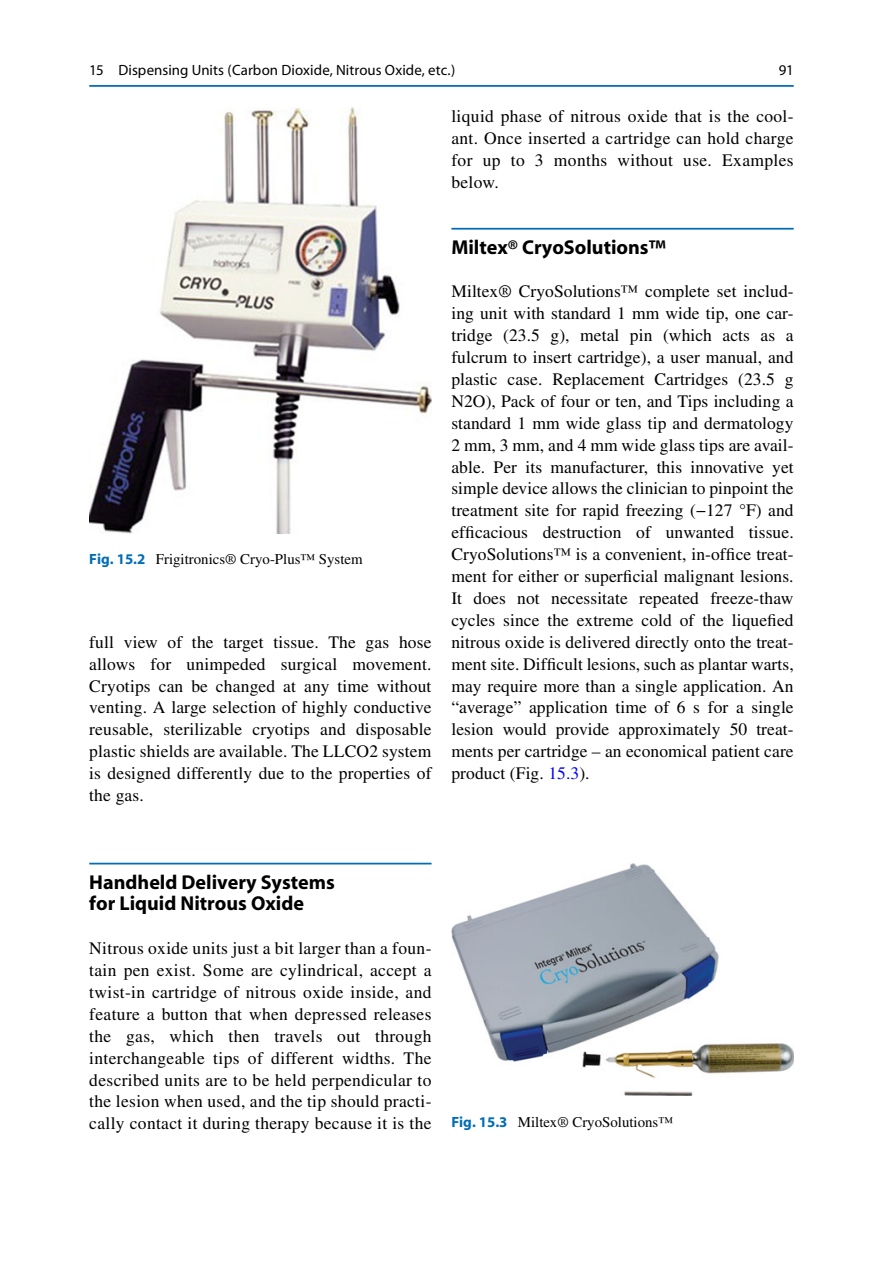
<style>
.page{position:relative;width:883px;height:1261px;background:#fff}
.page>*{position:absolute;margin:0;border:0;box-sizing:border-box;transform-origin:0 0}
.t1{font:700 20.12px/21.9px "Hgtbrb Myriad";color:#000}
.t2{font:17.5px/21.9px "Llgkyq Times";letter-spacing:.01em;color:#000;text-align:justify}
.t3{font:14.88px "Llgkyq Times";color:#000}
.t4{font:14.88px "Pgqvnd Myriad";letter-spacing:.005em;color:#000}
.s1{font-family:"Hgtbrb Myriad";font-weight:700;color:#006db6}
.s2{color:#0000fa}
</style>
<div class="page">
<hr style="left:89px;top:862px;width:343px;height:2px;background:#006db6">
<hr style="left:451px;top:228px;width:343px;height:1px;background:#006db6">
<img style="left:89px;top:107px;width:343px;height:426px">
<img style="left:451px;top:863px;width:343px;height:232px">
<hr style="left:89px;top:85px;width:705px;height:2px;background:#006db6">
<p class="t4" style="left:89px;top:64px;width:368px">15 Dispensing Units (Carbon Dioxide, Nitrous Oxide, etc.)</p>
<p class="t4" style="left:779px;top:64px;width:16px">91</p>
<p class="t2" style="left:451px;top:107px;width:344px">liquid phase of nitrous oxide that is the cool&shy;ant. Once inserted a cartridge can hold charge for up to 3 months without use. Examples below.</p>
<p class="t3" style="left:89px;top:554px;width:275px"><span class="s1">Fig. 15.2</span> Frigitronics® Cryo-Plus™ System</p>
<p class="t2" style="left:89px;top:632px;width:344px">full view of the target tissue. The gas hose allows for unimpeded surgical movement.<br>Cryotips can be changed at any time without venting. A large selection of highly conductive reusable, sterilizable cryotips and disposable plastic shields are available. The LLCO2 system is designed differently due to the properties of the gas.</p>
<p class="t1" style="left:451px;top:237px;width:216px">Miltex® CryoSolutions™</p>
<p class="t2" style="left:451px;top:282px;width:344px">Miltex® CryoSolutions™ complete set includ&shy;ing unit with standard 1 mm wide tip, one car&shy;tridge (23.5 g), metal pin (which acts as a fulcrum to insert cartridge), a user manual, and plastic case. Replacement Cartridges (23.5 g N2O), Pack of four or ten, and Tips including a standard 1 mm wide glass tip and dermatology 2 mm, 3 mm, and 4 mm wide glass tips are avail&shy;able. Per its manufacturer, this innovative yet simple device allows the clinician to pinpoint the treatment site for rapid freezing (−127 °F) and efficacious destruction of unwanted tissue.<br>CryoSolutions™ is a convenient, in-office treat&shy;ment for either or superficial malignant lesions.<br>It does not necessitate repeated freeze-thaw cycles since the extreme cold of the liquefied nitrous oxide is delivered directly onto the treat&shy;ment site. Difficult lesions, such as plantar warts, may require more than a single application. An “average” application time of 6 s for a single lesion would provide approximately 50 treat&shy;ments per cartridge – an economical patient care product (Fig. <span class="s2">15.3</span> ).</p>
<p class="t1" style="left:89px;top:872px;width:247px">Handheld Delivery Systems for Liquid Nitrous Oxide</p>
<p class="t2" style="left:89px;top:938px;width:344px">Nitrous oxide units just a bit larger than a foun&shy;tain pen exist. Some are cylindrical, accept a twist-in cartridge of nitrous oxide inside, and feature a button that when depressed releases the gas, which then travels out through interchangeable tips of different widths. The described units are to be held perpendicular to the lesion when used, and the tip should practi&shy;cally contact it during therapy because it is the</p>
<p class="t3" style="left:451px;top:1116px;width:223px"><span class="s1">Fig. 15.3</span> Miltex® CryoSolutions™</p>
</div>
